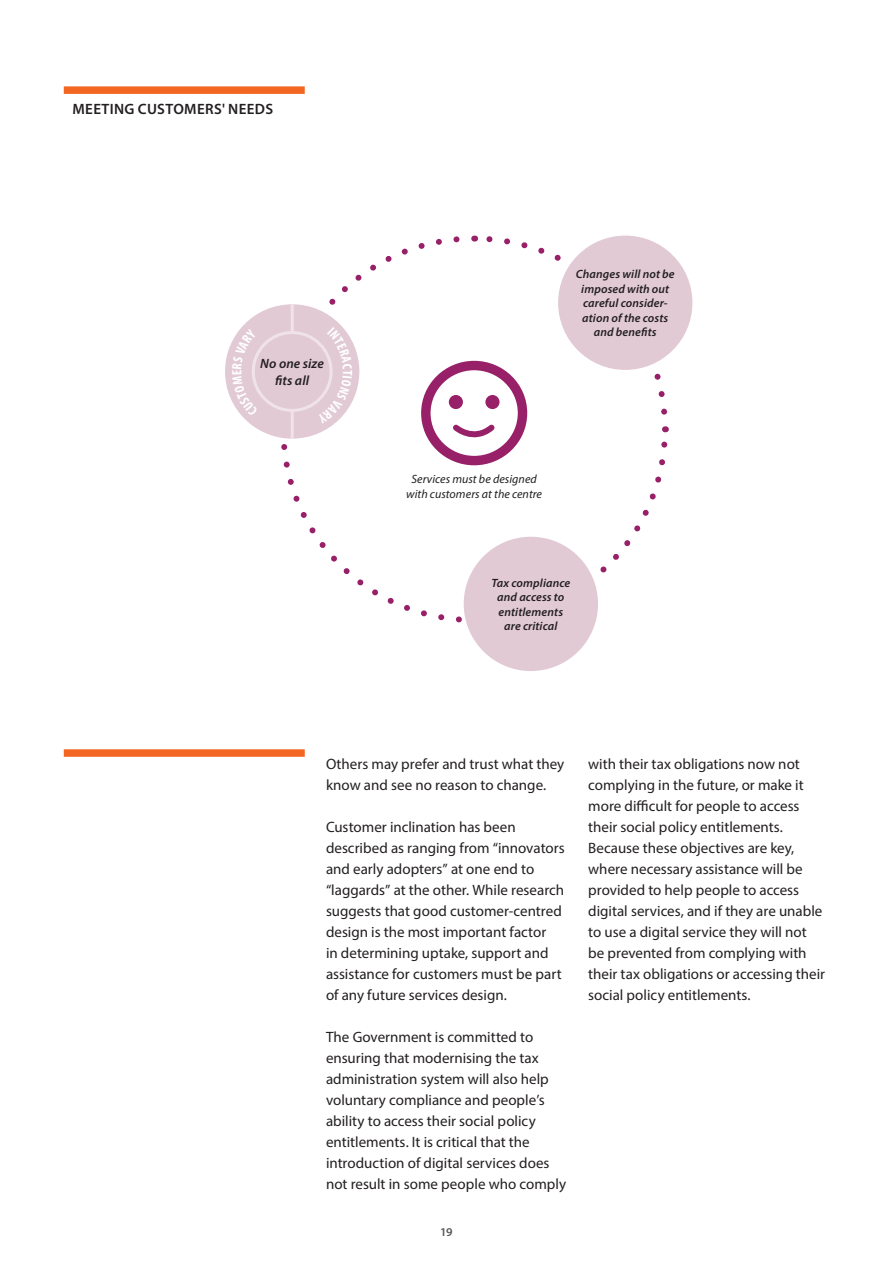
<style>
.page{position:relative;width:893px;height:1263px;background:#fff}
.page>*{position:absolute;margin:0;border:0;box-sizing:border-box;transform-origin:0 0}
.Body_Text_paragraph{font:15px/21px "Myriad Pro";color:#231f20}
.t1{font:600 15px "Myriad Pro";letter-spacing:.025em;color:#231f20}
.t2{font:italic 600 13.5px/16.2px "Myriad Pro";letter-spacing:.01em;color:#231f20;text-align:center}
.t3{font:italic 600 12px/14.4px "Myriad Pro";letter-spacing:.01em;color:#231f20;text-align:center}
.t4{font:italic 12px/15px "Myriad Pro";letter-spacing:.005em;color:#231f20;text-align:center}
.t5{font:600 12px "Myriad Pro";color:#57585a}
</style>
<div class="page">
<div style="left:464px;top:537px;width:134px;height:134px;background:#e2cad5;border-radius:50%"></div>
<div style="left:558px;top:236px;width:134px;height:134px;background:#e2cad5;border-radius:50%"></div>
<div style="left:64px;top:86px;width:241px;height:8px;background:#f36621"></div>
<div style="left:64px;top:749px;width:241px;height:8px;background:#f36621"></div>
<svg style="left:232px;top:235px;width:439px;height:391px"></svg>
<p class="t1" style="left:72px;top:99px;width:202px">MEETING CUSTOMERS' NEEDS</p>
<p class="t2" style="left:260px;top:355px;width:65px">No one size fits all</p>
<p class="t3" style="left:576px;top:267px;width:100px">Changes will not be imposed with out careful consider&shy;ation of the costs and benefits</p>
<p class="t4" style="left:406px;top:471px;width:137px">Services must be designed with customers at the centre</p>
<p class="t3" style="left:491px;top:575px;width:81px">Tax compliance and access to entitlements are critical</p>
<p class="Body_Text_paragraph" style="left:326px;top:753px;width:240px">Others may prefer and trust what they know and see no reason to change.</p>
<p class="Body_Text_paragraph" style="left:326px;top:816px;width:240px">Customer inclination has been described as ranging from “innovators and early adopters” at one end to “laggards” at the other. While research suggests that good customer-centred design is the most important factor<br>in determining uptake, support and assistance for customers must be part of any future services design.</p>
<p class="Body_Text_paragraph" style="left:326px;top:1026px;width:242px">The Government is committed to ensuring that modernising the tax administration system will also help voluntary compliance and people’s ability to access their social policy entitlements. It is critical that the introduction of digital services does not result in some people who comply</p>
<p class="t5" style="left:440px;top:1224px;width:14px">19</p>
<p class="Body_Text_paragraph" style="left:588px;top:753px;width:238px">with their tax obligations now not complying in the future, or make it more difficult for people to access their social policy entitlements.<br>Because these objectives are key, where necessary assistance will be provided to help people to access digital services, and if they are unable to use a digital service they will not be prevented from complying with their tax obligations or accessing their social policy entitlements.</p>
</div>
